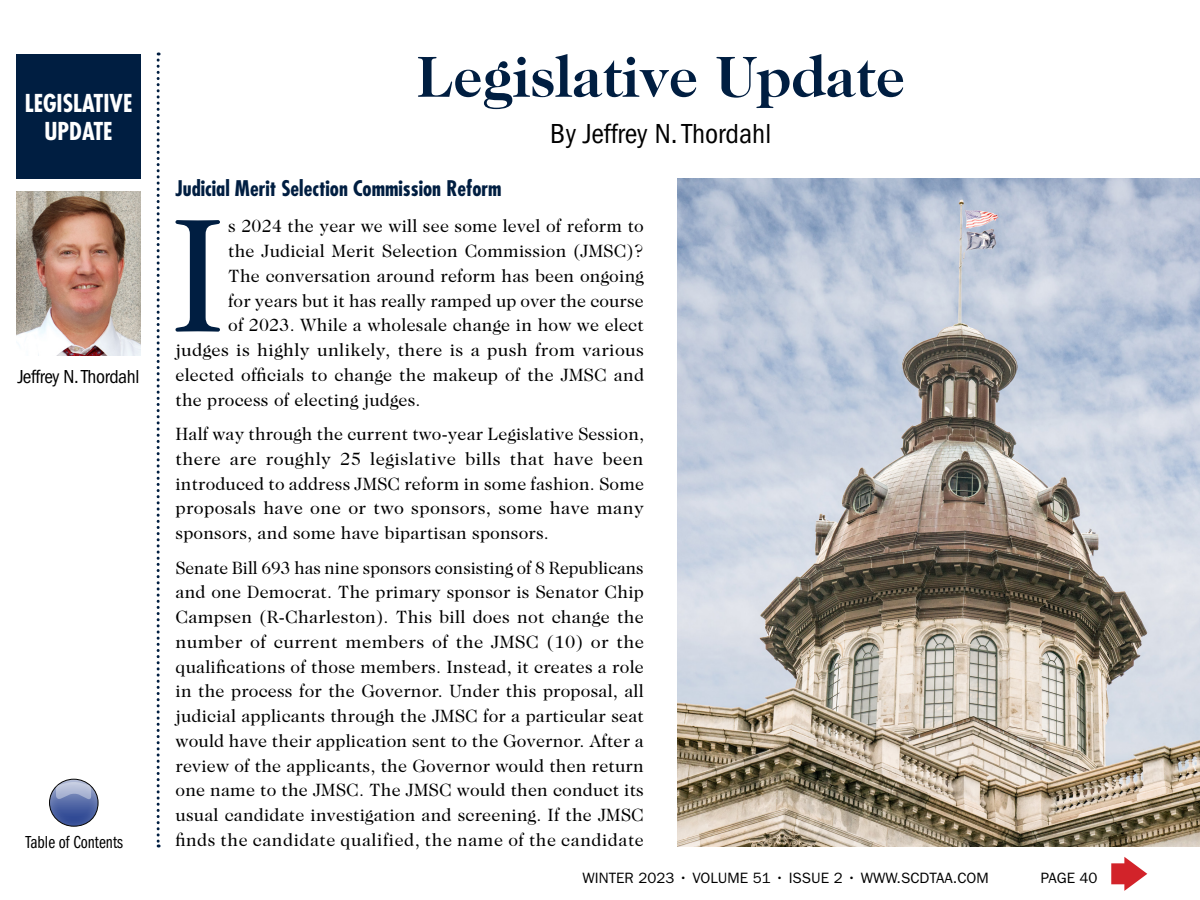
<style>
.page{position:relative;width:1200px;height:900px;background:#fff}
.page>*{position:absolute;margin:0;border:0;box-sizing:border-box;transform-origin:0 0}
.DefenseText{font:163.65px "Caslon 224 Std";color:#001e41}
.Story_Head{font:700 58.5px "Caslon 224 Std";color:#001e41}
.Byline{font:condensed 28.5px "ITC Franklin Gothic Std";color:#000}
.t1{font:700 condensed 24px/28.8px "Futura Std";color:#fff;text-align:center}
.Subheads_FuturaBldCon{font:700 condensed 21px "Futura Std";color:#001e41}
.t2{font:condensed 19.5px "ITC Franklin Gothic Std";letter-spacing:-.02em;color:#000}
.DefenseText-2{font:18px/24.8px "Caslon 224 Std";letter-spacing:.01em;color:#000;text-align:justify}
.DefenseText-3{font:18px "Caslon 224 Std";letter-spacing:.03em;color:#000}
.t3{font:18px "ITC Franklin Gothic Std Bk Cp";color:#000}
.t4{font:15px "ITC Franklin Gothic Std";color:#000}
</style>
<div class="page">
<svg style="left:1111px;top:857px;width:36px;height:34px"></svg>
<div style="left:17px;top:54px;width:124px;height:124px;background:#001e41"></div>
<img style="left:17px;top:192px;width:124px;height:164px">
<svg style="left:157px;top:52px;width:3px;height:796px"></svg>
<div style="left:48px;top:778px;width:51px;height:50px;background:#fff;opacity:.31"></div>
<div style="left:49px;top:779px;width:49px;height:48px;border:1px solid #000;border-radius:50%"></div>
<svg style="left:56px;top:782px;width:35px;height:18px"></svg>
<img style="left:678px;top:178px;width:522px;height:668px">
<p class="t1" style="left:25px;top:88px;width:109px">LEGISLATIVE<br>UPDATE</p>
<p class="t2" style="left:18px;top:365px;width:123px">Jeffrey N. Thordahl</p>
<p class="Story_Head" style="left:416px;top:42px;width:490px">Legislative Update</p>
<p class="Byline" style="left:550px;top:117px;width:222px">By Jeffrey N. Thordahl</p>
<p class="Subheads_FuturaBldCon" style="left:176px;top:175px;width:328px">Judicial Merit Selection Commission Reform</p>
<p class="DefenseText" style="left:169px;top:181px;width:59px">I</p>
<p class="DefenseText-2" style="left:228px;top:214px;width:417px">s 2024 the year we will see some level of reform to</p>
<p class="DefenseText-2" style="left:228px;top:238px;width:417px">the Judicial Merit Selection Commission (JMSC)?</p>
<p class="DefenseText-2" style="left:228px;top:263px;width:417px">The conversation around reform has been ongoing</p>
<p class="DefenseText-2" style="left:228px;top:288px;width:417px">for years but it has really ramped up over the course</p>
<p class="DefenseText-2" style="left:228px;top:313px;width:417px">of 2023. While a wholesale change in how we elect</p>
<p class="DefenseText-2" style="left:176px;top:337px;width:470px">judges is highly unlikely, there is a push from various</p>
<p class="DefenseText-2" style="left:176px;top:362px;width:470px">elected officials to change the makeup of the JMSC and</p>
<p class="DefenseText-2" style="left:176px;top:387px;width:247px">the process of electing judges.</p>
<p class="DefenseText-2" style="left:176px;top:421px;width:470px">Half way through the current two-year Legislative Session, there are roughly 25 legislative bills that have been introduced to address JMSC reform in some fashion. Some proposals have one or two sponsors, some have many sponsors, and some have bipartisan sponsors.</p>
<p class="DefenseText-2" style="left:176px;top:555px;width:470px">Senate Bill 693 has nine sponsors consisting of 8 Republicans and one Democrat. The primary sponsor is Senator Chip Campsen (R-Charleston). This bill does not change the number of current members of the JMSC (10) or the qualifications of those members. Instead, it creates a role in the process for the Governor. Under this proposal, all judicial applicants through the JMSC for a particular seat would have their application sent to the Governor. After a review of the applicants, the Governor would then return one name to the JMSC. The JMSC would then conduct its usual candidate investigation and screening. If the JMSC</p>
<p class="t3" style="left:25px;top:832px;width:99px">Table of Contents</p>
<p class="DefenseText-3" style="left:176px;top:829px;width:470px">finds the candidate qualified, the name of the candidate</p>
<p class="t4" style="left:583px;top:869px;width:408px">WINTER 2023 • VOLUME 51 • ISSUE 2 • WWW.SCDTAA.COM</p>
<p class="t4" style="left:1041px;top:869px;width:58px">PAGE 40</p>
</div>
